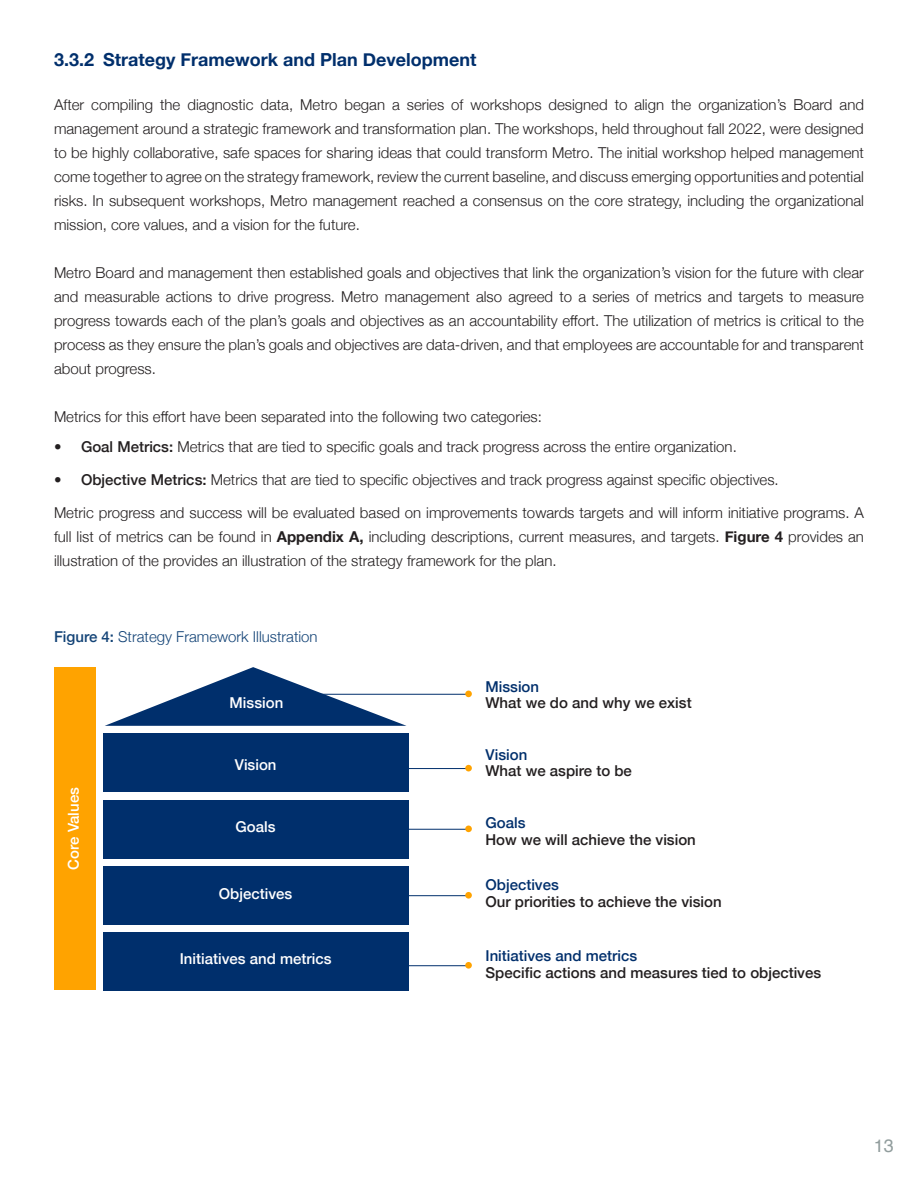
<style>
.page{position:relative;width:918px;height:1188px;background:#fff}
.page>*{position:absolute;margin:0;border:0;box-sizing:border-box;transform-origin:0 0}
.Subtitle{font:700 18px "Helvetica Neue";color:#002f6c}
.t1{font:18px "Helvetica";color:#919d9d}
.t2{font:300 15px/24px "Helvetica Neue";color:#231f20;text-align:justify}
.t3{font:500 15px "Helvetica Neue";color:#231f20}
.t4{font:500 15px "Helvetica Neue";color:#fff}
.t5{font:500 15px "Helvetica Neue";color:#002f6c}
.t6{font:300 15px "Helvetica Neue";color:#144477}
.s1{font-weight:500}
.s2{font-weight:700}
</style>
<div class="page">
<hr style="left:300px;top:768px;width:169px;height:1px;background:#002f6c">
<hr style="left:300px;top:829px;width:169px;height:1px;background:#002f6c">
<hr style="left:300px;top:895px;width:169px;height:1px;background:#002f6c">
<hr style="left:300px;top:965px;width:169px;height:1px;background:#002f6c">
<hr style="left:300px;top:694px;width:169px;height:1px;background:#002f6c">
<div style="left:103px;top:733px;width:305px;height:59px;background:#002f6c"></div>
<div style="left:54px;top:667px;width:42px;height:323px;background:#ffa300"></div>
<div style="left:103px;top:800px;width:305px;height:58px;background:#002f6c"></div>
<div style="left:103px;top:866px;width:305px;height:59px;background:#002f6c"></div>
<div style="left:103px;top:932px;width:305px;height:59px;background:#002f6c"></div>
<svg style="left:105px;top:667px;width:302px;height:59px"></svg>
<div style="left:465px;top:765px;width:7px;height:6px;background:#ffa300;border-radius:50%"></div>
<div style="left:465px;top:826px;width:7px;height:6px;background:#ffa300;border-radius:50%"></div>
<div style="left:465px;top:892px;width:7px;height:7px;background:#ffa300;border-radius:50%"></div>
<div style="left:465px;top:962px;width:7px;height:7px;background:#ffa300;border-radius:50%"></div>
<div style="left:465px;top:691px;width:7px;height:6px;background:#ffa300;border-radius:50%"></div>
<p class="Subtitle" style="left:54px;top:46px;width:424px">3.3.2 Strategy Framework and Plan Development</p>
<p class="t2" style="left:54px;top:92px;width:812px">After compiling the diagnostic data, Metro began a series of workshops designed to align the organization’s Board and management around a strategic framework and transformation plan. The workshops, held throughout fall 2022, were designed to be highly collaborative, safe spaces for sharing ideas that could transform Metro. The initial workshop helped management come together to agree on the strategy framework, review the current baseline, and discuss emerging opportunities and potential risks. In subsequent workshops, Metro management reached a consensus on the core strategy, including the organizational mission, core values, and a vision for the future.</p>
<p class="t2" style="left:54px;top:260px;width:812px">Metro Board and management then established goals and objectives that link the organization’s vision for the future with clear and measurable actions to drive progress. Metro management also agreed to a series of metrics and targets to measure progress towards each of the plan’s goals and objectives as an accountability effort. The utilization of metrics is critical to the process as they ensure the plan’s goals and objectives are data-driven, and that employees are accountable for and transparent about progress.</p>
<p class="t2" style="left:54px;top:404px;width:490px">Metrics for this effort have been separated into the following two categories:</p>
<p class="t2" style="left:54px;top:434px;width:684px"><span class="s1">• Goal Metrics:</span> Metrics that are tied to specific goals and track progress across the entire organization.</p>
<p class="t2" style="left:54px;top:467px;width:726px"><span class="s1">• Objective Metrics:</span> Metrics that are tied to specific objectives and track progress against specific objectives.</p>
<p class="t2" style="left:54px;top:500px;width:812px">Metric progress and success will be evaluated based on improvements towards targets and will inform initiative programs. A full list of metrics can be found in <span class="s2">Appendix A,</span> including descriptions, current measures, and targets. <span class="s2">Figure 4</span> provides an illustration of the provides an illustration of the strategy framework for the plan.</p>
<p class="t6" style="left:54px;top:624px;width:265px"><span class="s1">Figure 4:</span> Strategy Framework Illustration</p>
<p class="t4" style="left:230px;top:691px;width:55px">Mission</p>
<p class="t4" style="left:61px;top:870px;width:84px;rotate:-90deg">Core Values</p>
<p class="t4" style="left:235px;top:753px;width:43px">Vision</p>
<p class="t4" style="left:236px;top:815px;width:42px">Goals</p>
<p class="t4" style="left:219px;top:882px;width:75px">Objectives</p>
<p class="t4" style="left:180px;top:946px;width:153px">Initiatives and metrics</p>
<p class="t5" style="left:486px;top:674px;width:55px">Mission</p>
<p class="t3" style="left:486px;top:691px;width:208px">What we do and why we exist</p>
<p class="t5" style="left:486px;top:742px;width:43px">Vision</p>
<p class="t3" style="left:486px;top:759px;width:148px">What we aspire to be</p>
<p class="t5" style="left:486px;top:811px;width:42px">Goals</p>
<p class="t3" style="left:486px;top:828px;width:212px">How we will achieve the vision</p>
<p class="t5" style="left:486px;top:873px;width:75px">Objectives</p>
<p class="t3" style="left:486px;top:889px;width:238px">Our priorities to achieve the vision</p>
<p class="t5" style="left:486px;top:944px;width:153px">Initiatives and metrics</p>
<p class="t3" style="left:486px;top:960px;width:337px">Specific actions and measures tied to objectives</p>
<p class="t1" style="left:874px;top:1132px;width:22px">13</p>
</div>
